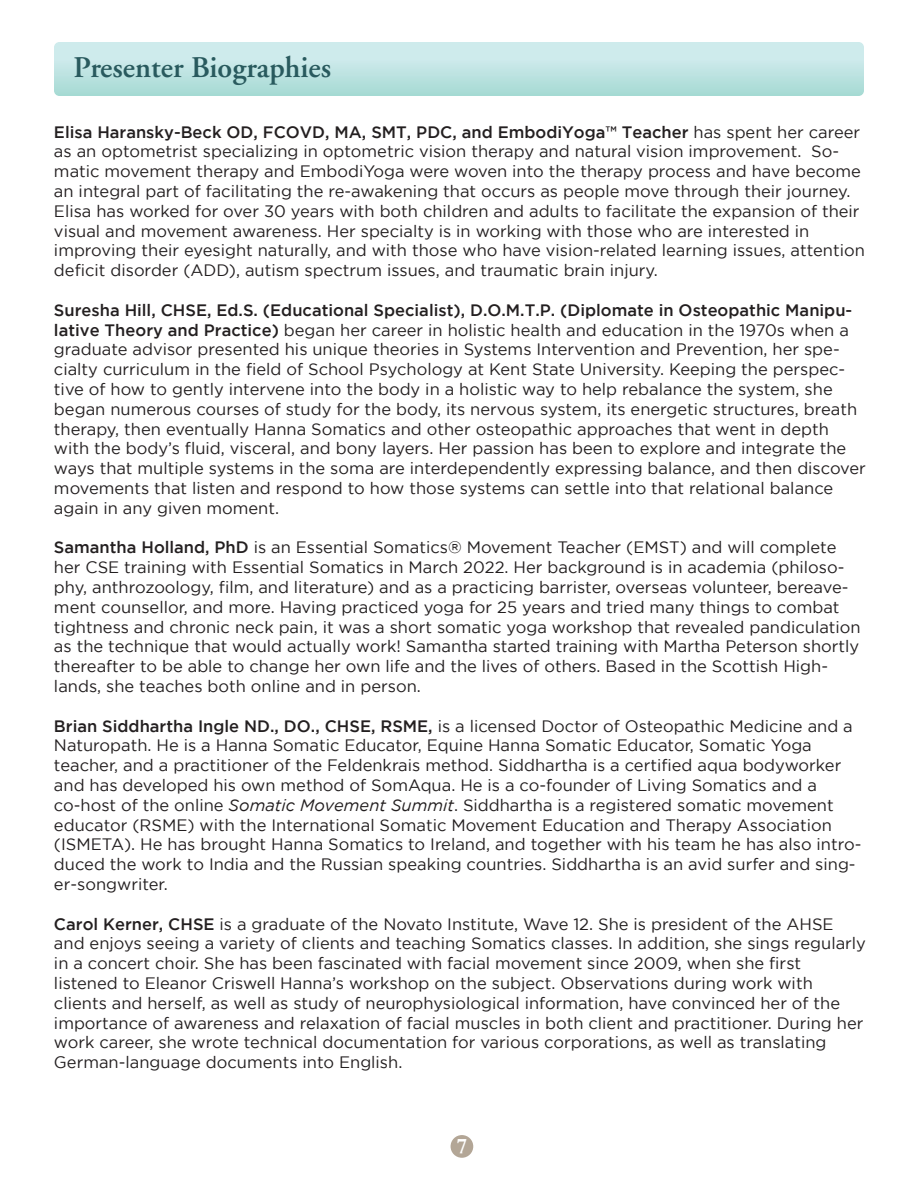
<style>
.page{position:relative;width:918px;height:1188px;background:#fff}
.page>*{position:absolute;margin:0;border:0;box-sizing:border-box;transform-origin:0 0}
.t1{font:600 30px "Adobe Garamond";color:#295a5e}
.t2{font:700 22.35px "Garamond";color:#fff}
.t3{font:16.5px/19.8px "Gotham";color:#231f20}
.s1{font-weight:500}
.s2{font-style:italic}
</style>
<div class="page">
<svg style="left:54px;top:42px;width:810px;height:54px;background:#bfe4e3"></svg>
<div style="left:451px;top:1135px;width:22px;height:23px;background:#b3a696;border-radius:50%"></div>
<h1 class="t1" style="left:74px;top:51px;width:259px">Presenter Biographies</h1>
<p class="t3" style="left:54px;top:122px;width:812px"><span class="s1">Elisa Haransky-Beck OD, FCOVD, MA, SMT, PDC, and EmbodiYoga™ Teacher</span> has spent her career as an optometrist specializing in optometric vision therapy and natural vision improvement. So&shy;matic movement therapy and EmbodiYoga were woven into the therapy process and have become an integral part of facilitating the re-awakening that occurs as people move through their journey.<br>Elisa has worked for over 30 years with both children and adults to facilitate the expansion of their visual and movement awareness. Her specialty is in working with those who are interested in improving their eyesight naturally, and with those who have vision-related learning issues, attention deficit disorder (ADD), autism spectrum issues, and traumatic brain injury.</p>
<p class="t3" style="left:54px;top:300px;width:813px"><span class="s1">Suresha Hill, CHSE, Ed.S. (Educational Specialist), D.O.M.T.P. (Diplomate in Osteopathic Manipu&shy;lative Theory and Practice)</span> began her career in holistic health and education in the 1970s when a graduate advisor presented his unique theories in Systems Intervention and Prevention, her spe&shy;cialty curriculum in the field of School Psychology at Kent State University. Keeping the perspec&shy;tive of how to gently intervene into the body in a holistic way to help rebalance the system, she began numerous courses of study for the body, its nervous system, its energetic structures, breath therapy, then eventually Hanna Somatics and other osteopathic approaches that went in depth with the body’s fluid, visceral, and bony layers. Her passion has been to explore and integrate the ways that multiple systems in the soma are interdependently expressing balance, and then discover movements that listen and respond to how those systems can settle into that relational balance again in any given moment.</p>
<p class="t3" style="left:54px;top:537px;width:808px"><span class="s1">Samantha Holland, PhD</span> is an Essential Somatics® Movement Teacher (EMST) and will complete her CSE training with Essential Somatics in March 2022. Her background is in academia (philoso&shy;phy, anthrozoology, film, and literature) and as a practicing barrister, overseas volunteer, bereave&shy;ment counsellor, and more. Having practiced yoga for 25 years and tried many things to combat tightness and chronic neck pain, it was a short somatic yoga workshop that revealed pandiculation as the technique that would actually work! Samantha started training with Martha Peterson shortly thereafter to be able to change her own life and the lives of others. Based in the Scottish High&shy;lands, she teaches both online and in person.</p>
<p class="t3" style="left:54px;top:716px;width:809px"><span class="s1">Brian Siddhartha Ingle ND., DO., CHSE, RSME,</span> is a licensed Doctor of Osteopathic Medicine and a Naturopath. He is a Hanna Somatic Educator, Equine Hanna Somatic Educator, Somatic Yoga teacher, and a practitioner of the Feldenkrais method. Siddhartha is a certified aqua bodyworker and has developed his own method of SomAqua. He is a co-founder of Living Somatics and a co-host of the online <span class="s2">Somatic Movement Summit</span>. Siddhartha is a registered somatic movement educator (RSME) with the International Somatic Movement Education and Therapy Association (ISMETA). He has brought Hanna Somatics to Ireland, and together with his team he has also intro&shy;duced the work to India and the Russian speaking countries. Siddhartha is an avid surfer and sing&shy;er-songwriter.</p>
<p class="t3" style="left:54px;top:914px;width:814px"><span class="s1">Carol Kerner, CHSE</span> is a graduate of the Novato Institute, Wave 12. She is president of the AHSE and enjoys seeing a variety of clients and teaching Somatics classes. In addition, she sings regularly in a concert choir. She has been fascinated with facial movement since 2009, when she first listened to Eleanor Criswell Hanna’s workshop on the subject. Observations during work with clients and herself, as well as study of neurophysiological information, have convinced her of the importance of awareness and relaxation of facial muscles in both client and practitioner. During her work career, she wrote technical documentation for various corporations, as well as translating German-language documents into English.</p>
<h2 class="t2" style="left:457px;top:1131px;width:12px">7</h2>
</div>
